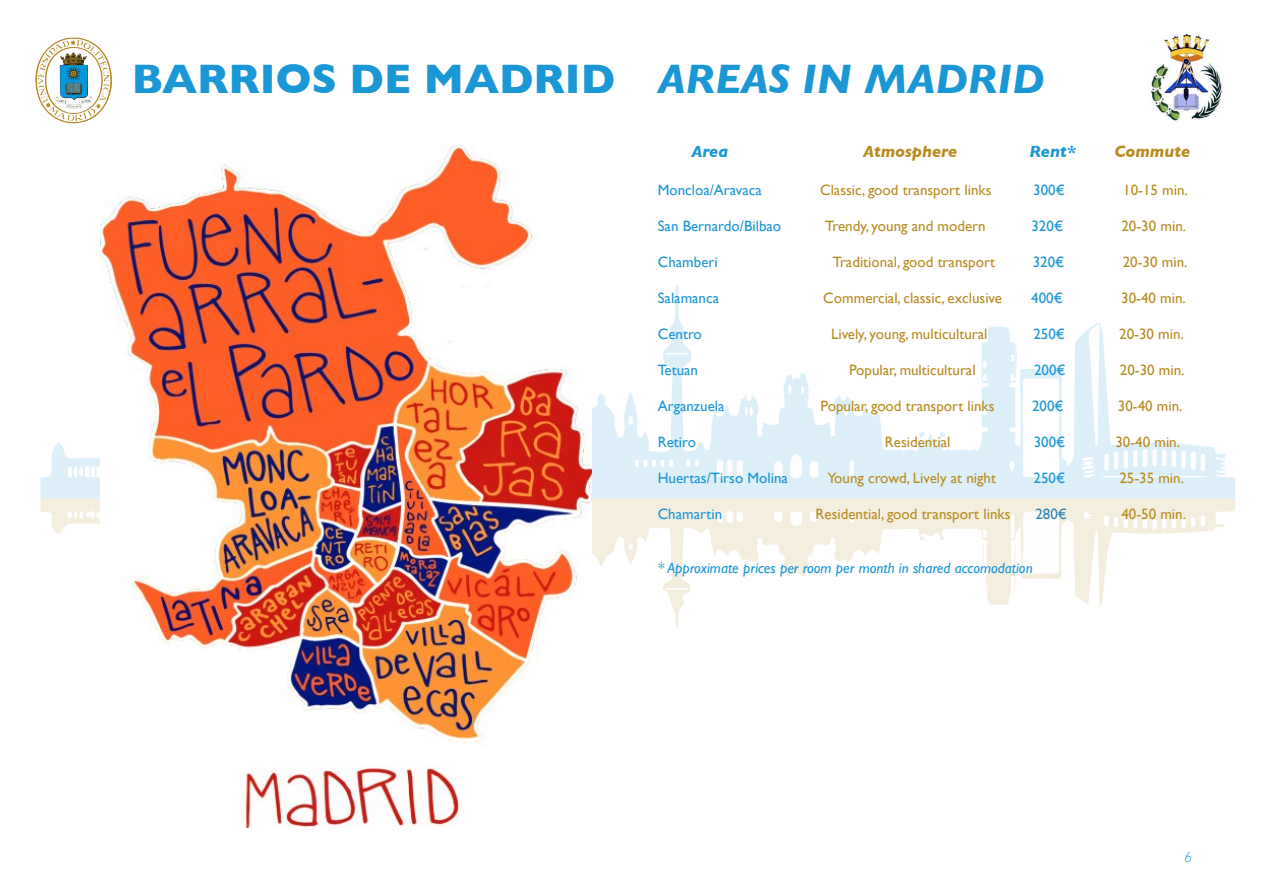
<style>
.page{position:relative;width:1263px;height:893px;background:#fff}
.page>*{position:absolute;margin:0;border:0;box-sizing:border-box;transform-origin:0 0}
.t1{font:700 42px "Gill Sans";color:#1b97d5}
.t2{font:italic 700 16.5px "Gill Sans";color:#b98c22}
.t3{font:italic 700 16.5px "Gill Sans";color:#1b97d5}
.t4{font:15px "Gill Sans";color:#b98c22}
.t5{font:15px "Gill Sans";color:#1b97d5}
.t6{font:italic 15px "Gill Sans";color:#1b97d5}
.t7{font:15px "Gill Sans";color:#2f86b4}
.t8{font:italic 300 15px "Gill Sans";color:#1b97d5}
.s1{font-style:italic}
</style>
<div class="page">
<svg style="left:40px;top:285px;width:1195px;height:214px"></svg>
<svg style="left:40px;top:499px;width:1195px;height:130px"></svg>
<svg style="left:773px;top:454px;width:29px;height:25px"></svg>
<svg style="left:809px;top:461px;width:11px;height:17px"></svg>
<svg style="left:850px;top:460px;width:4px;height:17px"></svg>
<svg style="left:665px;top:353px;width:24px;height:1px"></svg>
<svg style="left:628px;top:416px;width:5px;height:9px"></svg>
<svg style="left:66px;top:465px;width:35px;height:13px"></svg>
<svg style="left:844px;top:406px;width:4px;height:10px"></svg>
<svg style="left:1082px;top:324px;width:124px;height:154px"></svg>
<svg style="left:634px;top:460px;width:39px;height:7px"></svg>
<svg style="left:686px;top:460px;width:13px;height:7px"></svg>
<svg style="left:982px;top:361px;width:6px;height:20px"></svg>
<svg style="left:928px;top:476px;width:4px;height:5px"></svg>
<svg style="left:982px;top:408px;width:5px;height:7px"></svg>
<svg style="left:786px;top:371px;width:18px;height:23px"></svg>
<svg style="left:745px;top:407px;width:8px;height:10px"></svg>
<svg style="left:1007px;top:341px;width:52px;height:136px"></svg>
<svg style="left:717px;top:459px;width:26px;height:18px"></svg>
<svg style="left:1023px;top:512px;width:36px;height:61px"></svg>
<svg style="left:789px;top:512px;width:14px;height:14px"></svg>
<svg style="left:1011px;top:515px;width:3px;height:23px"></svg>
<svg style="left:773px;top:511px;width:10px;height:11px"></svg>
<svg style="left:809px;top:512px;width:10px;height:10px"></svg>
<svg style="left:716px;top:511px;width:28px;height:12px"></svg>
<svg style="left:666px;top:588px;width:22px;height:1px"></svg>
<svg style="left:848px;top:512px;width:7px;height:11px"></svg>
<svg style="left:1103px;top:516px;width:103px;height:13px"></svg>
<svg style="left:982px;top:530px;width:5px;height:37px"></svg>
<svg style="left:68px;top:510px;width:33px;height:10px"></svg>
<svg style="left:628px;top:544px;width:5px;height:6px"></svg>
<svg style="left:788px;top:564px;width:4px;height:5px"></svg>
<img style="left:101px;top:146px;width:490px;height:681px">
<img style="left:35px;top:37px;width:77px;height:87px">
<img style="left:1150px;top:33px;width:72px;height:88px">
<h1 class="t1" style="left:132px;top:46px;width:914px">BARRIOS DE MADRID <span class="s1">AREAS IN MADRID</span></h1>
<p class="t3" style="left:691px;top:142px;width:38px">Area</p>
<p class="t2" style="left:863px;top:142px;width:96px">Atmosphere</p>
<p class="t3" style="left:1029px;top:142px;width:48px">Rent*</p>
<p class="t2" style="left:1114px;top:142px;width:77px">Commute</p>
<p class="t5" style="left:658px;top:181px;width:106px">Moncloa/Aravaca</p>
<p class="t4" style="left:820px;top:181px;width:173px">Classic, good transport links</p>
<p class="t5" style="left:1033px;top:181px;width:33px">300€</p>
<p class="t4" style="left:1123px;top:181px;width:66px">10-15 min.</p>
<p class="t5" style="left:658px;top:217px;width:125px">San Bernardo/Bilbao</p>
<p class="t4" style="left:825px;top:217px;width:162px">Trendy, young and modern</p>
<p class="t5" style="left:1031px;top:217px;width:33px">320€</p>
<p class="t4" style="left:1121px;top:217px;width:66px">20-30 min.</p>
<p class="t5" style="left:658px;top:253px;width:61px">Chamberi</p>
<p class="t4" style="left:833px;top:253px;width:164px">Traditional, good transport</p>
<p class="t5" style="left:1033px;top:253px;width:33px">320€</p>
<p class="t4" style="left:1123px;top:253px;width:66px">20-30 min.</p>
<p class="t5" style="left:658px;top:289px;width:63px">Salamanca</p>
<p class="t4" style="left:823px;top:289px;width:180px">Commercial, classic, exclusive</p>
<p class="t5" style="left:1031px;top:289px;width:33px">400€</p>
<p class="t4" style="left:1121px;top:289px;width:66px">30-40 min.</p>
<p class="t5" style="left:658px;top:325px;width:46px">Centro</p>
<p class="t4" style="left:831px;top:325px;width:158px">Lively, young, multicultural</p>
<p class="t5" style="left:1033px;top:325px;width:33px">250€</p>
<p class="t4" style="left:1119px;top:325px;width:66px">20-30 min.</p>
<p class="t5" style="left:658px;top:361px;width:42px">Tetuan</p>
<p class="t4" style="left:849px;top:361px;width:128px">Popular, multicultural</p>
<p class="t5" style="left:1034px;top:361px;width:33px">200€</p>
<p class="t4" style="left:1120px;top:361px;width:66px">20-30 min.</p>
<p class="t5" style="left:658px;top:397px;width:68px">Arganzuela</p>
<p class="t4" style="left:820px;top:397px;width:176px">Popular, good transport links</p>
<p class="t5" style="left:1032px;top:397px;width:33px">200€</p>
<p class="t4" style="left:1118px;top:397px;width:66px">30-40 min.</p>
<p class="t5" style="left:658px;top:433px;width:40px">Retiro</p>
<p class="t4" style="left:885px;top:433px;width:67px">Residential</p>
<p class="t5" style="left:1034px;top:433px;width:33px">300€</p>
<p class="t4" style="left:1115px;top:433px;width:66px">30-40 min.</p>
<p class="t5" style="left:658px;top:469px;width:132px">Huertas/Tirso Molina</p>
<p class="t4" style="left:827px;top:469px;width:170px">Young crowd, Lively at night</p>
<p class="t5" style="left:1033px;top:469px;width:33px">250€</p>
<p class="t4" style="left:1119px;top:469px;width:66px">25-35 min.</p>
<p class="t5" style="left:658px;top:505px;width:66px">Chamartin</p>
<p class="t4" style="left:815px;top:505px;width:197px">Residential, good transport links</p>
<p class="t7" style="left:1035px;top:505px;width:33px">280€</p>
<p class="t4" style="left:1121px;top:505px;width:66px">40-50 min.</p>
<p class="t6" style="left:658px;top:559px;width:377px">* Approximate prices per room per month in shared accomodation</p>
<p class="t8" style="left:1184px;top:848px;width:9px">6</p>
</div>
